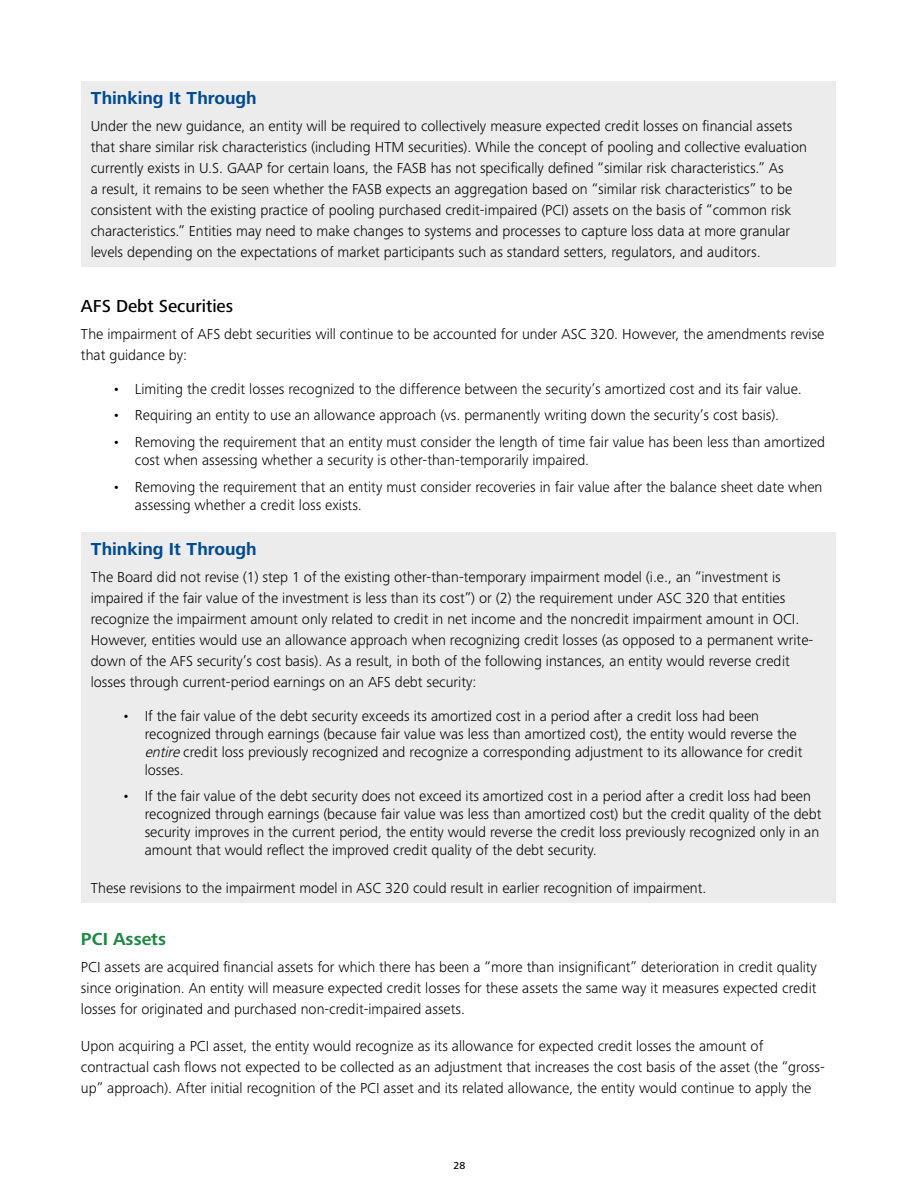
<style>
.page{position:relative;width:918px;height:1188px;background:#fff}
.page>*{position:absolute;margin:0;border:0;box-sizing:border-box;transform-origin:0 0}
.t1{font:700 18px "Frutiger Next Pro";color:#004a94}
.t2{font:500 18px "Frutiger Next Pro";color:#000}
.t3{font:700 18px "Frutiger Next Pro";color:#1f8943}
.t4{font:300 15px/21px "Frutiger Next Pro";color:#000}
.t5{font:500 10.5px "Frutiger Next Pro";color:#000}
.s1{font-style:italic}
</style>
<div class="page">
<div style="left:81px;top:81px;width:754px;height:185px;background:#ececed"></div>
<div style="left:81px;top:532px;width:754px;height:370px;background:#ececed"></div>
<p class="t1" style="left:91px;top:87px;width:168px">Thinking It Through</p>
<p class="t4" style="left:91px;top:115px;width:718px">Under the new guidance, an entity will be required to collectively measure expected credit losses on financial assets that share similar risk characteristics (including HTM securities). While the concept of pooling and collective evaluation currently exists in U.S. GAAP for certain loans, the FASB has not specifically defined “similar risk characteristics.” As<br>a result, it remains to be seen whether the FASB expects an aggregation based on “similar risk characteristics” to be consistent with the existing practice of pooling purchased credit-impaired (PCI) assets on the basis of “common risk characteristics.” Entities may need to make changes to systems and processes to capture loss data at more granular levels depending on the expectations of market participants such as standard setters, regulators, and auditors.</p>
<p class="t2" style="left:81px;top:295px;width:154px">AFS Debt Securities</p>
<p class="t4" style="left:81px;top:323px;width:745px">The impairment of AFS debt securities will continue to be accounted for under ASC 320. However, the amendments revise that guidance by:</p>
<p class="t4" style="left:112px;top:378px;width:691px">• Limiting the credit losses recognized to the difference between the security’s amortized cost and its fair value.</p>
<p class="t4" style="left:112px;top:405px;width:668px">• Requiring an entity to use an allowance approach (vs. permanently writing down the security’s cost basis).</p>
<p class="t4" style="left:135px;top:433px;width:692px;line-height:18px;text-indent:-22px">• Removing the requirement that an entity must consider the length of time fair value has been less than amortized cost when assessing whether a security is other-than-temporarily impaired.</p>
<p class="t4" style="left:135px;top:478px;width:689px;line-height:18px;text-indent:-22px">• Removing the requirement that an entity must consider recoveries in fair value after the balance sheet date when assessing whether a credit loss exists.</p>
<p class="t1" style="left:91px;top:538px;width:168px">Thinking It Through</p>
<p class="t4" style="left:91px;top:566px;width:724px">The Board did not revise (1) step 1 of the existing other-than-temporary impairment model (i.e., an “investment is impaired if the fair value of the investment is less than its cost”) or (2) the requirement under ASC 320 that entities recognize the impairment amount only related to credit in net income and the noncredit impairment amount in OCI.<br>However, entities would use an allowance approach when recognizing credit losses (as opposed to a permanent write&shy;down of the AFS security’s cost basis). As a result, in both of the following instances, an entity would reverse credit losses through current-period earnings on an AFS debt security:</p>
<p class="t4" style="left:145px;top:707px;width:659px;line-height:18px;text-indent:-22px">• If the fair value of the debt security exceeds its amortized cost in a period after a credit loss had been recognized through earnings (because fair value was less than amortized cost), the entity would reverse the <span class="s1">entire</span>credit loss previously recognized and recognize a corresponding adjustment to its allowance for credit losses.</p>
<p class="t4" style="left:145px;top:787px;width:678px;line-height:18px;text-indent:-22px">• If the fair value of the debt security does not exceed its amortized cost in a period after a credit loss had been recognized through earnings (because fair value was less than amortized cost) but the credit quality of the debt security improves in the current period, the entity would reverse the credit loss previously recognized only in an amount that would reflect the improved credit quality of the debt security.</p>
<p class="t4" style="left:91px;top:877px;width:617px">These revisions to the impairment model in ASC 320 could result in earlier recognition of impairment.</p>
<p class="t3" style="left:81px;top:929px;width:87px">PCI Assets</p>
<p class="t4" style="left:81px;top:956px;width:738px;text-align:justify">PCI assets are acquired financial assets for which there has been a “more than insignificant” deterioration in credit quality since origination. An entity will measure expected credit losses for these assets the same way it measures expected credit losses for originated and purchased non-credit-impaired assets.</p>
<p class="t4" style="left:81px;top:1036px;width:745px">Upon acquiring a PCI asset, the entity would recognize as its allowance for expected credit losses the amount of contractual cash flows not expected to be collected as an adjustment that increases the cost basis of the asset (the “gross&shy;up” approach). After initial recognition of the PCI asset and its related allowance, the entity would continue to apply the</p>
<p class="t5" style="left:454px;top:1159px;width:13px">28</p>
</div>
